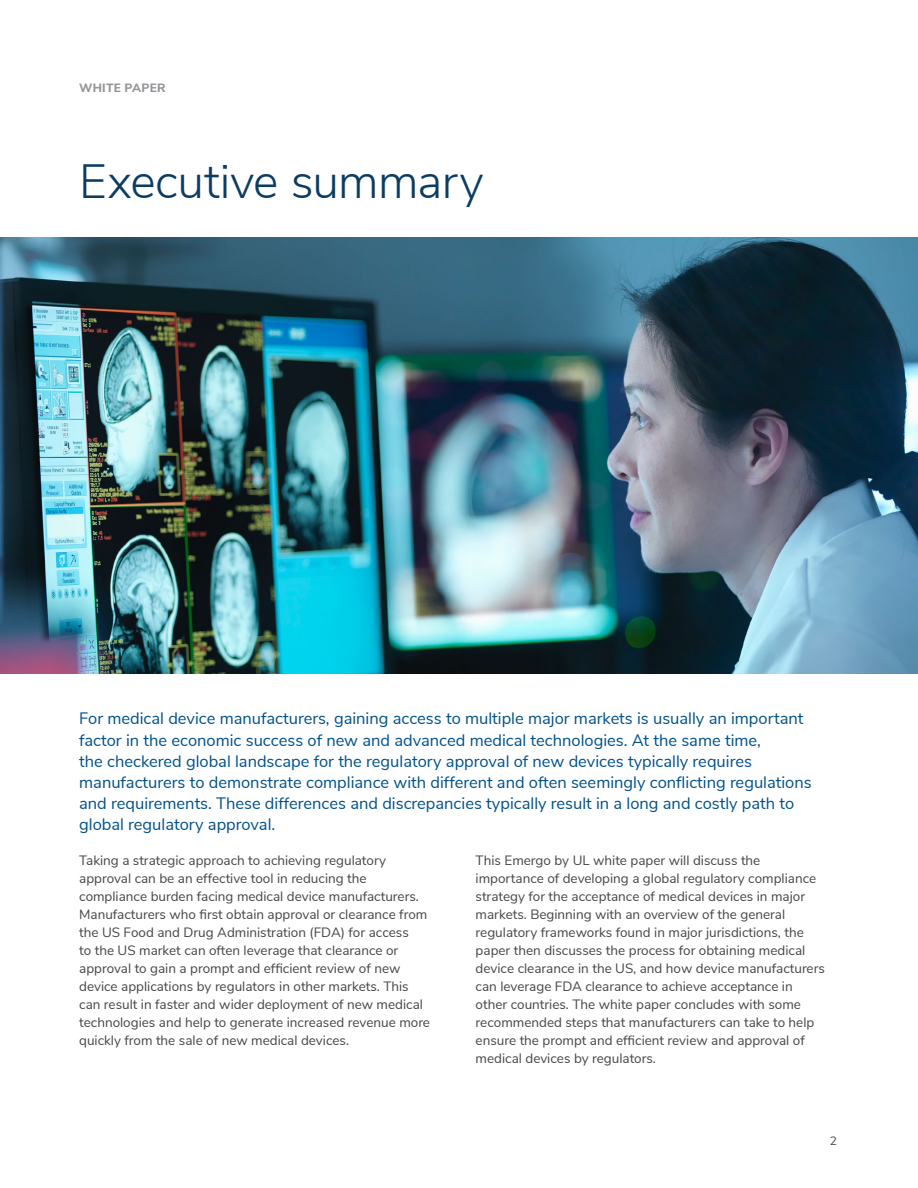
<style>
.page{position:relative;width:918px;height:1188px;background:#fff}
.page>*{position:absolute;margin:0;border:0;box-sizing:border-box;transform-origin:0 0}
.t1{font:300 48px "Nunito Sans";letter-spacing:-.015em;color:#0b3c61}
.t2{font:16.5px/21px "Nunito Sans";color:#00518a}
.t3{font:13.5px/18px "Nunito Sans";color:#454545}
.t4{font:800 12px "Nunito Sans";letter-spacing:.025em;color:#939598}
.t5{font:12px "Nunito Sans";color:#454545}
</style>
<div class="page">
<img style="left:0;top:238px;width:918px;height:435px">
<p class="t4" style="left:79px;top:79px;width:88px">WHITE PAPER</p>
<h1 class="t1" style="left:79px;top:146px;width:406px">Executive summary</h1>
<p class="t2" style="left:79px;top:707px;width:734px">For medical device manufacturers, gaining access to multiple major markets is usually an important factor in the economic success of new and advanced medical technologies. At the same time,<br>the checkered global landscape for the regulatory approval of new devices typically requires manufacturers to demonstrate compliance with different and often seemingly conflicting regulations and requirements. These differences and discrepancies typically result in a long and costly path to global regulatory approval.</p>
<p class="t3" style="left:79px;top:851px;width:352px">Taking a strategic approach to achieving regulatory approval can be an effective tool in reducing the compliance burden facing medical device manufacturers.<br>Manufacturers who first obtain approval or clearance from the US Food and Drug Administration (FDA) for access<br>to the US market can often leverage that clearance or approval to gain a prompt and efficient review of new device applications by regulators in other markets. This can result in faster and wider deployment of new medical technologies and help to generate increased revenue more quickly from the sale of new medical devices.</p>
<p class="t3" style="left:476px;top:851px;width:351px">This Emergo by UL white paper will discuss the importance of developing a global regulatory compliance strategy for the acceptance of medical devices in major markets. Beginning with an overview of the general regulatory frameworks found in major jurisdictions, the paper then discusses the process for obtaining medical device clearance in the US, and how device manufacturers can leverage FDA clearance to achieve acceptance in other countries. The white paper concludes with some recommended steps that manufacturers can take to help ensure the prompt and efficient review and approval of medical devices by regulators.</p>
<p class="t5" style="left:830px;top:1133px;width:9px">2</p>
</div>
